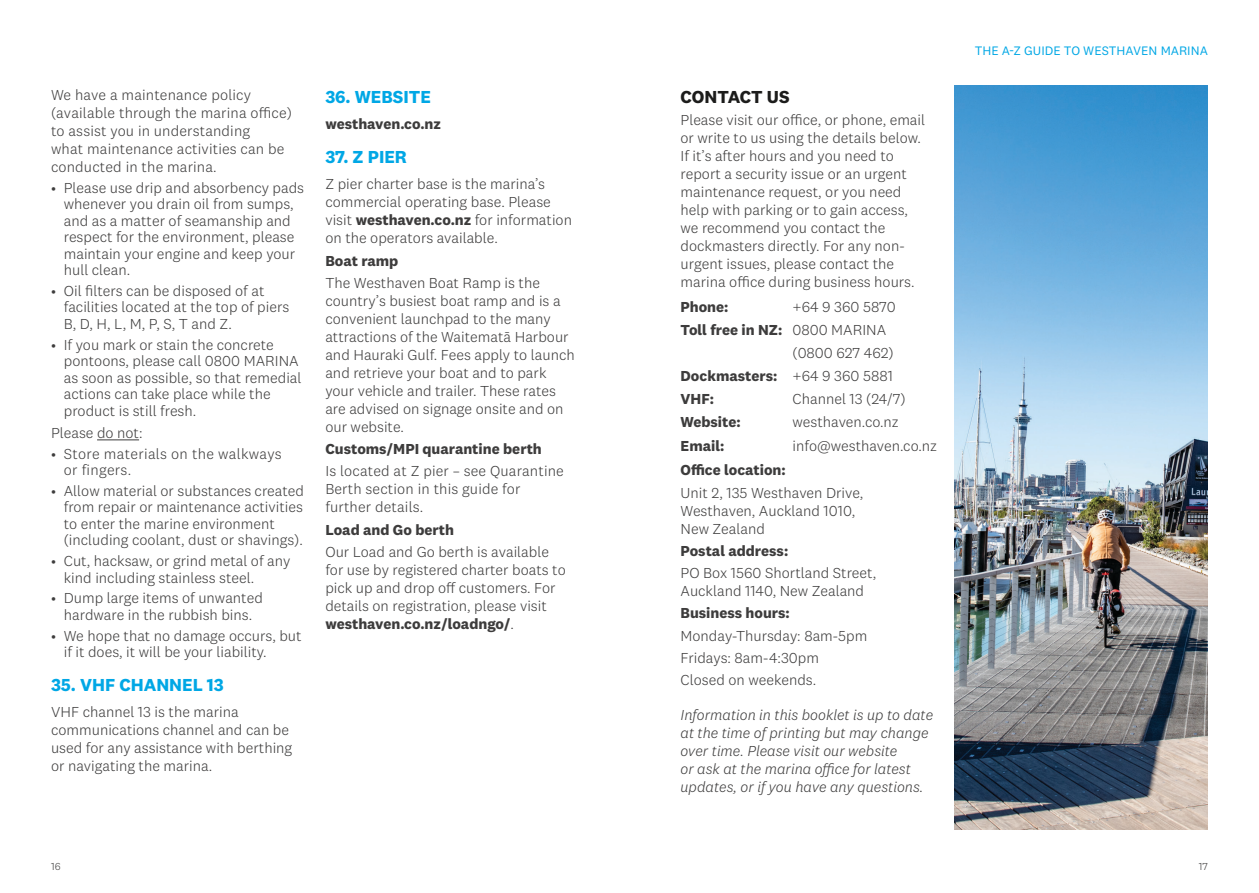
<style>
.page{position:relative;width:1259px;height:893px;background:#fff}
.page>*{position:absolute;margin:0;border:0;box-sizing:border-box;transform-origin:0 0}
.Heading{font:700 18px "National 2";color:#00a7e5}
.Body_Copy{font:700 18px "National 2";color:#1c1c1b}
.Body_Copy-2{font:300 15px/18px "National 2";color:#3d3c3c}
.Body_Copy-3{font:italic 300 15px/18px "National 2";color:#3d3c3c}
.Body_Copy-4{font:700 15px "National 2";color:#3d3c3c}
.Body_Copy-5{font:300 15px/16.5px "National 2";letter-spacing:.02em;color:#3d3c3c}
.t1{font:12.75px "National 2";color:#00a7e5}
.t2{font:300 10.5px "National 2";color:#3d3c3c}
.s1{font-weight:700}
</style>
<div class="page">
<hr style="left:97px;top:440px;width:42px;height:1px;background:#3d3c3c">
<img style="left:955px;top:85px;width:253px;height:744px">
<p class="Body_Copy-2" style="left:51px;top:86px;width:242px">We have a maintenance policy (available through the marina office) to assist you in understanding<br>what maintenance activities can be conducted in the marina.</p>
<p class="Body_Copy-2" style="left:64px;top:179px;width:242px;line-height:16.5px;text-indent:-13px">• Please use drip and absorbency pads whenever you drain oil from sumps, and as a matter of seamanship and respect for the environment, please maintain your engine and keep your hull clean.</p>
<p class="Body_Copy-2" style="left:64px;top:282px;width:227px;line-height:16.5px;text-indent:-13px">• Oil filters can be disposed of at facilities located at the top of piers<br>B, D, H, L, M, P, S, T and Z.</p>
<p class="Body_Copy-2" style="left:64px;top:336px;width:239px;line-height:16.5px;text-indent:-13px">• If you mark or stain the concrete pontoons, please call 0800 MARINA as soon as possible, so that remedial actions can take place while the product is still fresh.</p>
<p class="Body_Copy-2" style="left:51px;top:424px;width:93px">Please do not:</p>
<p class="Body_Copy-5" style="left:64px;top:445px;width:219px;text-indent:-13px">• Store materials on the walkways or fingers.</p>
<p class="Body_Copy-2" style="left:64px;top:482px;width:242px;line-height:16.5px;text-indent:-13px">• Allow material or substances created from repair or maintenance activities to enter the marine environment (including coolant, dust or shavings).</p>
<p class="Body_Copy-2" style="left:64px;top:553px;width:228px;line-height:16.5px;text-indent:-13px">• Cut, hacksaw, or grind metal of any kind including stainless steel.</p>
<p class="Body_Copy-2" style="left:51px;top:590px;width:213px;line-height:16.5px;text-align:center">• Dump large items of unwanted hardware in the rubbish bins.</p>
<p class="Body_Copy-2" style="left:64px;top:627px;width:239px;line-height:16.5px;text-indent:-13px">• We hope that no damage occurs, but if it does, it will be your liability.</p>
<p class="Heading" style="left:51px;top:673px;width:174px">35. VHF CHANNEL 13</p>
<p class="Body_Copy-2" style="left:51px;top:703px;width:243px">VHF channel 13 is the marina communications channel and can be used for any assistance with berthing or navigating the marina.</p>
<p class="Heading" style="left:325px;top:85px;width:107px">36. WEBSITE</p>
<p class="Body_Copy-4" style="left:325px;top:115px;width:117px">westhaven.co.nz</p>
<p class="Heading" style="left:325px;top:145px;width:83px">37. Z PIER</p>
<p class="Body_Copy-2" style="left:325px;top:175px;width:248px">Z pier charter base is the marina’s commercial operating base. Please visit <span class="s1">westhaven.co.nz</span> for information on the operators available.</p>
<p class="Body_Copy-4" style="left:325px;top:251px;width:74px">Boat ramp</p>
<p class="Body_Copy-2" style="left:325px;top:273px;width:251px">The Westhaven Boat Ramp is the country’s busiest boat ramp and is a convenient launchpad to the many attractions of the Waitematā Harbour and Hauraki Gulf. Fees apply to launch and retrieve your boat and to park your vehicle and trailer. These rates are advised on signage onsite and on our website.</p>
<p class="Body_Copy-4" style="left:325px;top:440px;width:218px">Customs/MPI quarantine berth</p>
<p class="Body_Copy-2" style="left:325px;top:462px;width:240px">Is located at Z pier – see Quarantine<br>Berth section in this guide for further details.</p>
<p class="Body_Copy-4" style="left:325px;top:520px;width:130px">Load and Go berth</p>
<p class="Body_Copy-2" style="left:325px;top:543px;width:242px">Our Load and Go berth is available for use by registered charter boats to pick up and drop off customers. For details on registration, please visit <span class="s1">westhaven.co.nz/loadngo/</span>.</p>
<p class="Body_Copy" style="left:680px;top:85px;width:111px">CONTACT US</p>
<p class="Body_Copy-2" style="left:680px;top:111px;width:246px">Please visit our office, or phone, email or write to us using the details below.<br>If it’s after hours and you need to report a security issue or an urgent maintenance request, or you need help with parking or to gain access, we recommend you contact the dockmasters directly. For any non&shy;urgent issues, please contact the marina office during business hours.</p>
<p class="Body_Copy-4" style="left:680px;top:298px;width:49px">Phone:</p>
<p class="Body_Copy-2" style="left:792px;top:298px;width:105px">+64 9 360 5870</p>
<p class="Body_Copy-4" style="left:680px;top:321px;width:103px">Toll free in NZ:</p>
<p class="Body_Copy-2" style="left:792px;top:321px;width:95px">0800 MARINA</p>
<p class="Body_Copy-2" style="left:792px;top:343px;width:103px">(0800 627 462)</p>
<p class="Body_Copy-4" style="left:680px;top:366px;width:98px">Dockmasters:</p>
<p class="Body_Copy-2" style="left:792px;top:366px;width:102px">+64 9 360 5881</p>
<p class="Body_Copy-4" style="left:680px;top:390px;width:35px">VHF:</p>
<p class="Body_Copy-2" style="left:792px;top:390px;width:114px">Channel 13 (24/7)</p>
<p class="Body_Copy-4" style="left:680px;top:413px;width:62px">Website:</p>
<p class="Body_Copy-2" style="left:792px;top:413px;width:108px">westhaven.co.nz</p>
<p class="Body_Copy-4" style="left:680px;top:436px;width:45px">Email:</p>
<p class="Body_Copy-2" style="left:792px;top:436px;width:146px">info@westhaven.co.nz</p>
<p class="Body_Copy-4" style="left:680px;top:461px;width:107px">Office location:</p>
<p class="Body_Copy-2" style="left:680px;top:483px;width:184px">Unit 2, 135 Westhaven Drive,<br>Westhaven, Auckland 1010,<br>New Zealand</p>
<p class="Body_Copy-4" style="left:680px;top:541px;width:109px">Postal address:</p>
<p class="Body_Copy-2" style="left:680px;top:564px;width:197px">PO Box 1560 Shortland Street,<br>Auckland 1140, New Zealand</p>
<p class="Body_Copy-4" style="left:680px;top:604px;width:111px">Business hours:</p>
<p class="Body_Copy-2" style="left:680px;top:626px;width:188px">Monday-Thursday: 8am-5pm</p>
<p class="Body_Copy-2" style="left:680px;top:648px;width:140px">Fridays: 8am-4:30pm</p>
<p class="Body_Copy-2" style="left:680px;top:671px;width:137px">Closed on weekends.</p>
<p class="Body_Copy-3" style="left:680px;top:706px;width:254px">Information in this booklet is up to date at the time of printing but may change over time. Please visit our website<br>or ask at the marina office for latest updates, or if you have any questions.</p>
<p class="t1" style="left:974px;top:43px;width:235px">THE A-Z GUIDE TO WESTHAVEN MARINA</p>
<p class="t2" style="left:51px;top:861px;width:11px">16</p>
<p class="t2" style="left:1198px;top:861px;width:11px">17</p>
</div>
